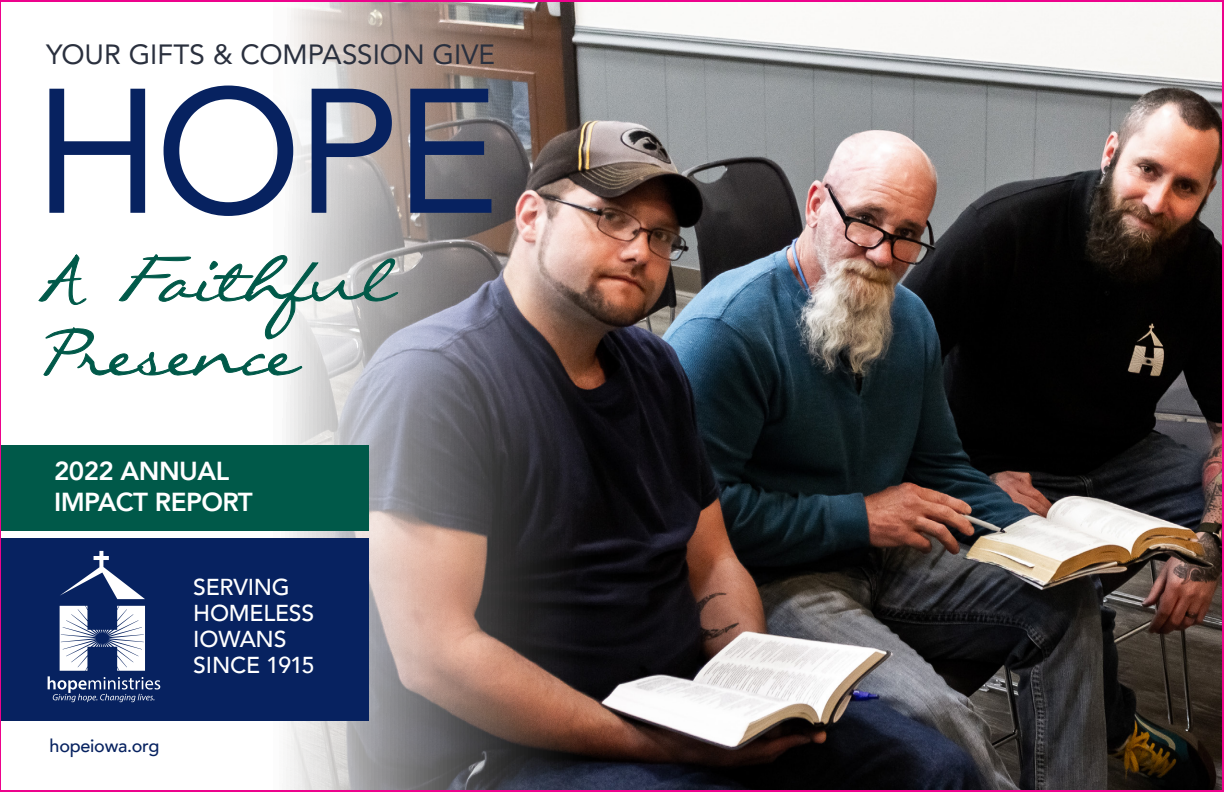
<style>
.page{position:relative;width:1224px;height:792px;background:#fff}
.page>*{position:absolute;margin:0;border:0;box-sizing:border-box;transform-origin:0 0}
.t1{font:175.2px "Avenir";color:#072260}
.t2{font:91.2px/74px "Callie Hand";letter-spacing:-.03em;color:#005949}
.t3{font:27.8px "Avenir";color:#2a303e}
.t4{font:800 26px/31.2px "Avenir";letter-spacing:-.02em;color:#fff}
.t5{font:500 23px/26px "Avenir";letter-spacing:-.01em;color:#fff}
.t6{font:500 18px "Avenir";letter-spacing:-.015em;color:#072260}
</style>
<div class="page">
<img style="left:1px;top:0;width:1223px;height:792px">
<hr style="left:0;top:0;width:1px;height:792px;background:#ed028c">
<p class="t3" style="left:46px;top:36px;width:451px">YOUR GIFTS &amp; COMPASSION GIVE</p>
<h1 class="t1" style="left:34px;top:38px;width:466px">HOPE</h1>
<h2 class="t2" style="left:34px;top:241px;width:365px">A Faithful<br>Presence</h2>
<p class="t4" style="left:54px;top:456px;width:200px">2022 ANNUAL<br>IMPACT REPORT</p>
<p class="t6" style="left:50px;top:734px;width:111px">hopeiowa.org</p>
<p class="t5" style="left:193px;top:575px;width:123px">SERVING<br>HOMELESS<br>IOWANS<br>SINCE 1915</p>
</div>
